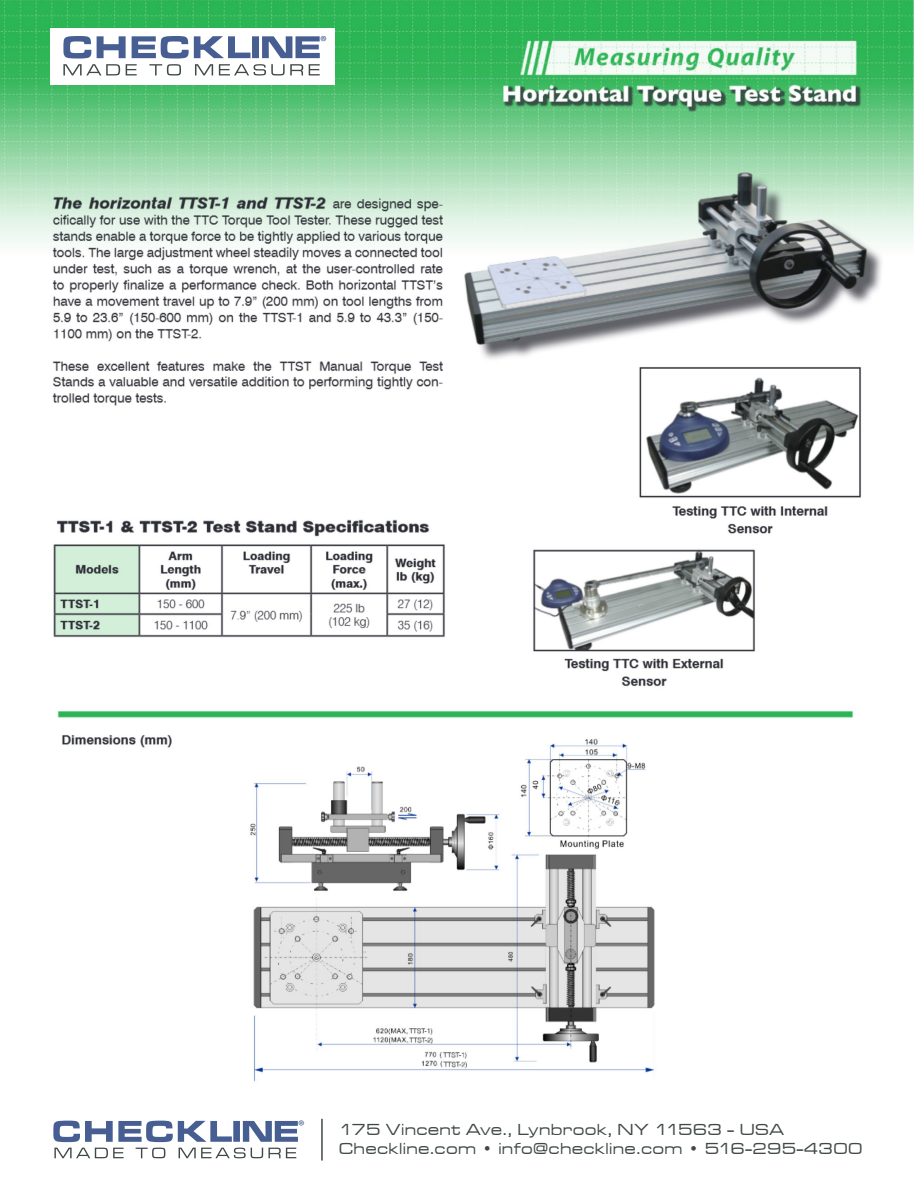
<style>
.page{position:relative;width:918px;height:1188px;background:#fff}
.page>*{position:absolute;margin:0;border:0;box-sizing:border-box;transform-origin:0 0}
.t1{font:16.5px/19.8px "Microgramma DEE Medi Exte";letter-spacing:.055em;color:#414848}
.t2{font:16.35px "Myriad Pro";color:#465e91}
.t3{font:15.6px "Myriad Pro";color:#465e91}
</style>
<div class="page">
<img style="left:0;top:0;width:914px;height:1082px">
<div style="left:51px;top:28px;width:284px;height:57px;background:#fff"></div>
<svg style="left:63px;top:36px;width:257px;height:40px"></svg>
<svg style="left:54px;top:1148px;width:242px;height:10px"></svg>
<svg style="left:53px;top:1121px;width:245px;height:21px"></svg>
<hr style="left:321px;top:1119px;width:2px;height:42px;background:#414848">
<p class="t2" style="left:320px;top:32px;width:8px">®</p>
<p class="t3" style="left:298px;top:1116px;width:8px">®</p>
<p class="t1" style="left:339px;top:1119px;width:524px">175 Vincent Ave., Lynbrook, NY 11563 - USA<br>Checkline.com • info@checkline.com • 516-295-4300</p>
</div>
